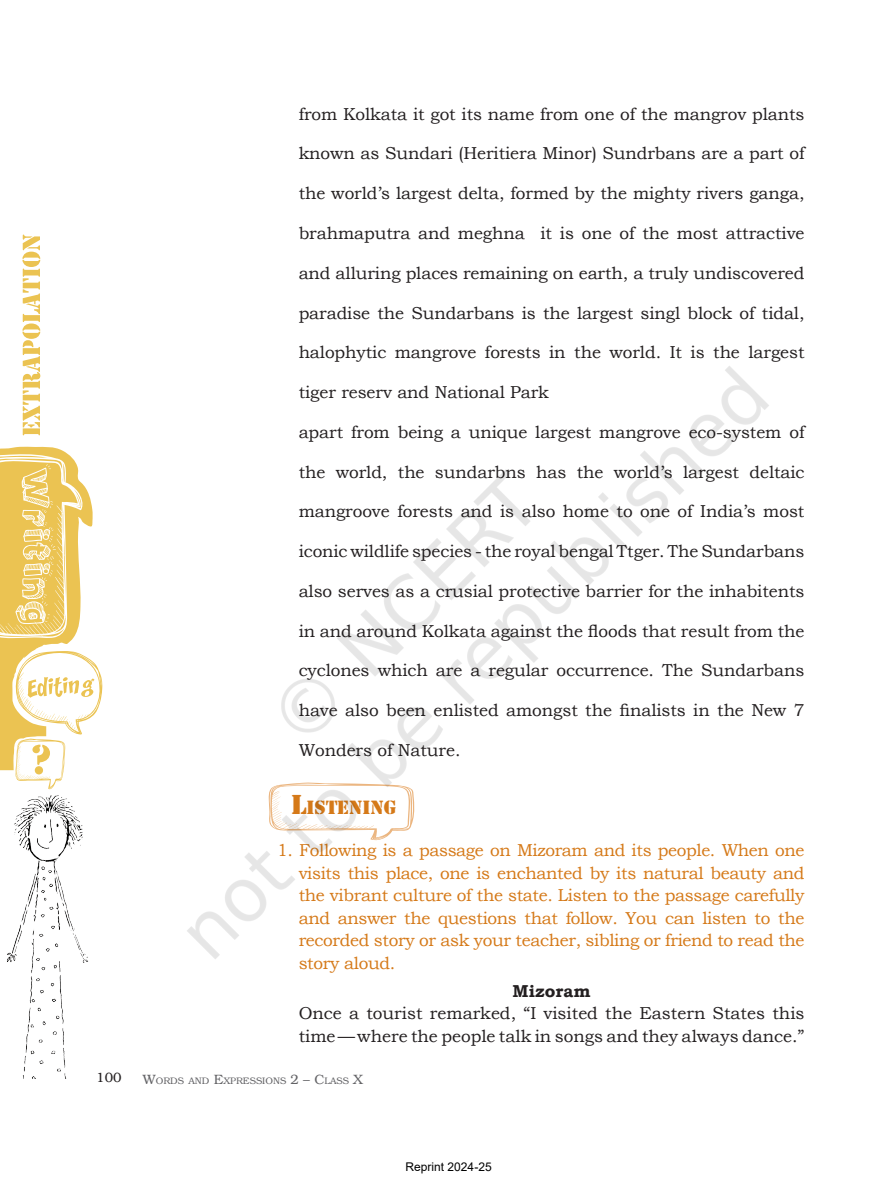
<style>
.page{position:relative;width:893px;height:1183px;background:#fff}
.page>*{position:absolute;margin:0;border:0;box-sizing:border-box;transform-origin:0 0}
.t1{font:17.85px "Stencil Std";color:#d57918}
.t2{font:17.25px/22.5px "Bookman Old Style";letter-spacing:-.005em;color:#231f20}
.t3{font:17.25px/22.5px "Bookman Old Style";letter-spacing:-.02em;color:#d57918;text-align:justify}
.t4{font:700 17.25px "Bookman Old Style";color:#231f20}
.t5{font:13.5px "Bookman";color:#231f20}
.t6{font:12px "Arial";color:#000}
.t7{font:9.45px "Bookman";color:#636366}
.s1{font-size:25.5px}
.s2{font-size:13.5px}
</style>
<div class="page">
<img style="left:0;top:234px;width:83px;height:845px">
<img style="left:83px;top:366px;width:686px;height:597px">
<p class="t2" style="left:298px;top:103px;width:507px">from Kolkata it got its name from one of the mangrov plants</p>
<p class="t2" style="left:298px;top:142px;width:507px">known as Sundari (Heritiera Minor) Sundrbans are a part of</p>
<p class="t2" style="left:298px;top:182px;width:507px">the world’s largest delta, formed by the mighty rivers ganga,</p>
<p class="t2" style="left:298px;top:222px;width:507px">brahmaputra and meghna it is one of the most attractive</p>
<p class="t2" style="left:298px;top:262px;width:507px">and alluring places remaining on earth, a truly undiscovered</p>
<p class="t2" style="left:298px;top:301px;width:507px">paradise the Sundarbans is the largest singl block of tidal,</p>
<p class="t2" style="left:298px;top:341px;width:507px">halophytic mangrove forests in the world. It is the largest</p>
<p class="t2" style="left:298px;top:381px;width:252px">tiger reserv and National Park</p>
<p class="t2" style="left:298px;top:421px;width:507px">apart from being a unique largest mangrove eco-system of</p>
<p class="t2" style="left:298px;top:460px;width:507px">the world, the sundarbns has the world’s largest deltaic</p>
<p class="t2" style="left:298px;top:500px;width:507px">mangroove forests and is also home to one of India’s most</p>
<p class="t2" style="left:298px;top:540px;width:507px">iconic wildlife species - the royal bengal Ttger. The Sundarbans</p>
<p class="t2" style="left:298px;top:580px;width:507px">also serves as a crusial protective barrier for the inhabitents</p>
<p class="t2" style="left:298px;top:619px;width:507px">in and around Kolkata against the floods that result from the</p>
<p class="t2" style="left:298px;top:659px;width:507px">cyclones which are a regular occurrence. The Sundarbans</p>
<p class="t2" style="left:298px;top:699px;width:507px">have also been enlisted amongst the finalists in the New 7</p>
<p class="t2" style="left:298px;top:739px;width:163px">Wonders of Nature.</p>
<p class="t1" style="left:291px;top:795px;width:106px"><span class="s1">L</span>ISTENING</p>
<p class="t3" style="left:298px;top:839px;width:507px;text-indent:-21px">1. Following is a passage on Mizoram and its people. When one visits this place, one is enchanted by its natural beauty and the vibrant culture of the state. Listen to the passage carefully and answer the questions that follow. You can listen to the recorded story or ask your teacher, sibling or friend to read the story aloud.</p>
<p class="t4" style="left:512px;top:978px;width:79px">Mizoram</p>
<p class="t2" style="left:298px;top:1002px;width:507px">Once a tourist remarked, “I visited the Eastern States this time—where the people talk in songs and they always dance.”</p>
<p class="t5" style="left:96px;top:1069px;width:27px">100</p>
<p class="t7" style="left:143px;top:1075px;width:221px"><span class="s2">W</span>ORDS AND <span class="s2">E</span>XPRESSIONS <span class="s2">2 – C</span>LASS <span class="s2">X</span></p>
<p class="t6" style="left:405px;top:1158px;width:88px">Reprint 2024-25</p>
</div>
